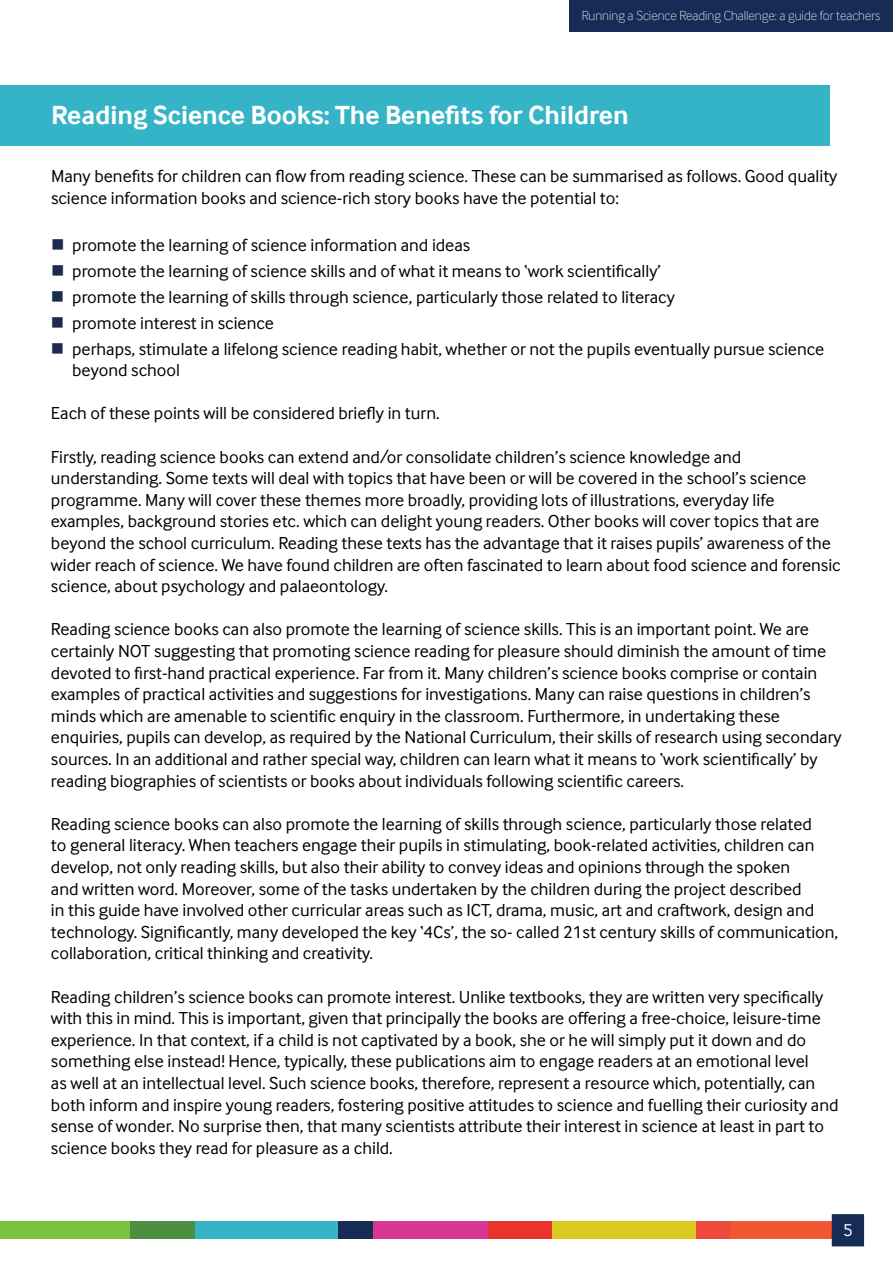
<style>
.page{position:relative;width:893px;height:1263px;background:#fff}
.page>*{position:absolute;margin:0;border:0;box-sizing:border-box;transform-origin:0 0}
.t1{font:700 27px "Inter Face";color:#fff}
.t2{font:18px/21.6px "Inter Face";color:#000}
.t3{font:18px "Inter Face";color:#fff}
.t4{font:100 13.5px "Inter Face";color:#fff}
</style>
<div class="page">
<div style="left:0;top:1222px;width:130px;height:17px;background:#7bc242"></div>
<div style="left:195px;top:1222px;width:143px;height:17px;background:#35b3c7"></div>
<div style="left:130px;top:1222px;width:65px;height:17px;background:#4d8f41"></div>
<div style="left:372px;top:1222px;width:116px;height:17px;background:#d63894"></div>
<div style="left:338px;top:1222px;width:34px;height:17px;background:#172c54"></div>
<div style="left:552px;top:1222px;width:144px;height:17px;background:#dbca22"></div>
<div style="left:488px;top:1222px;width:64px;height:17px;background:#e9332b"></div>
<div style="left:730px;top:1222px;width:134px;height:17px;background:#f15732"></div>
<div style="left:696px;top:1222px;width:34px;height:17px;background:#ed493a"></div>
<div style="left:832px;top:1214px;width:32px;height:32px;background:#172c54"></div>
<div style="left:569px;top:0;width:324px;height:32px;background:#172c54"></div>
<div style="left:0;top:85px;width:829px;height:61px;background:#35b3c7"></div>
<p class="t4" style="left:582px;top:8px;width:300px">Running a Science Reading Challenge: a guide for teachers</p>
<h1 class="t1" style="left:51px;top:100px;width:579px">Reading Science Books: The Benefits for Children</h1>
<p class="t2" style="left:51px;top:165px;width:788px">Many benefits for children can flow from reading science. These can be summarised as follows. Good quality science information books and science-rich story books have the potential to:</p>
<p class="t2" style="left:72px;top:232px;width:754px;line-height:25.8px">promote the learning of science information and ideas<br>promote the learning of science skills and of what it means to ‘work scientifically’<br>promote the learning of skills through science, particularly those related to literacy<br>promote interest in science<br>perhaps, stimulate a lifelong science reading habit, whether or not the pupils eventually pursue science</p>
<p class="t2" style="left:72px;top:359px;width:109px">beyond school</p>
<p class="t2" style="left:51px;top:402px;width:390px">Each of these points will be considered briefly in turn.</p>
<p class="t2" style="left:51px;top:446px;width:791px">Firstly, reading science books can extend and/or consolidate children’s science knowledge and understanding. Some texts will deal with topics that have been or will be covered in the school’s science programme. Many will cover these themes more broadly, providing lots of illustrations, everyday life examples, background stories etc. which can delight young readers. Other books will cover topics that are beyond the school curriculum. Reading these texts has the advantage that it raises pupils’ awareness of the wider reach of science. We have found children are often fascinated to learn about food science and forensic science, about psychology and palaeontology.</p>
<p class="t2" style="left:51px;top:618px;width:792px">Reading science books can also promote the learning of science skills. This is an important point. We are certainly NOT suggesting that promoting science reading for pleasure should diminish the amount of time devoted to first-hand practical experience. Far from it. Many children’s science books comprise or contain examples of practical activities and suggestions for investigations. Many can raise questions in children’s minds which are amenable to scientific enquiry in the classroom. Furthermore, in undertaking these enquiries, pupils can develop, as required by the National Curriculum, their skills of research using secondary sources. In an additional and rather special way, children can learn what it means to ‘work scientifically’ by reading biographies of scientists or books about individuals following scientific careers.</p>
<p class="t2" style="left:51px;top:813px;width:789px">Reading science books can also promote the learning of skills through science, particularly those related<br>to general literacy. When teachers engage their pupils in stimulating, book-related activities, children can develop, not only reading skills, but also their ability to convey ideas and opinions through the spoken<br>and written word. Moreover, some of the tasks undertaken by the children during the project described<br>in this guide have involved other curricular areas such as ICT, drama, music, art and craftwork, design and technology. Significantly, many developed the key ‘4Cs’, the so- called 21st century skills of communication, collaboration, critical thinking and creativity.</p>
<p class="t2" style="left:51px;top:986px;width:789px">Reading children’s science books can promote interest. Unlike textbooks, they are written very specifically with this in mind. This is important, given that principally the books are offering a free-choice, leisure-time experience. In that context, if a child is not captivated by a book, she or he will simply put it down and do something else instead! Hence, typically, these publications aim to engage readers at an emotional level<br>as well at an intellectual level. Such science books, therefore, represent a resource which, potentially, can both inform and inspire young readers, fostering positive attitudes to science and fuelling their curiosity and sense of wonder. No surprise then, that many scientists attribute their interest in science at least in part to science books they read for pleasure as a child.</p>
<p class="t3" style="left:843px;top:1220px;width:11px">5</p>
</div>
